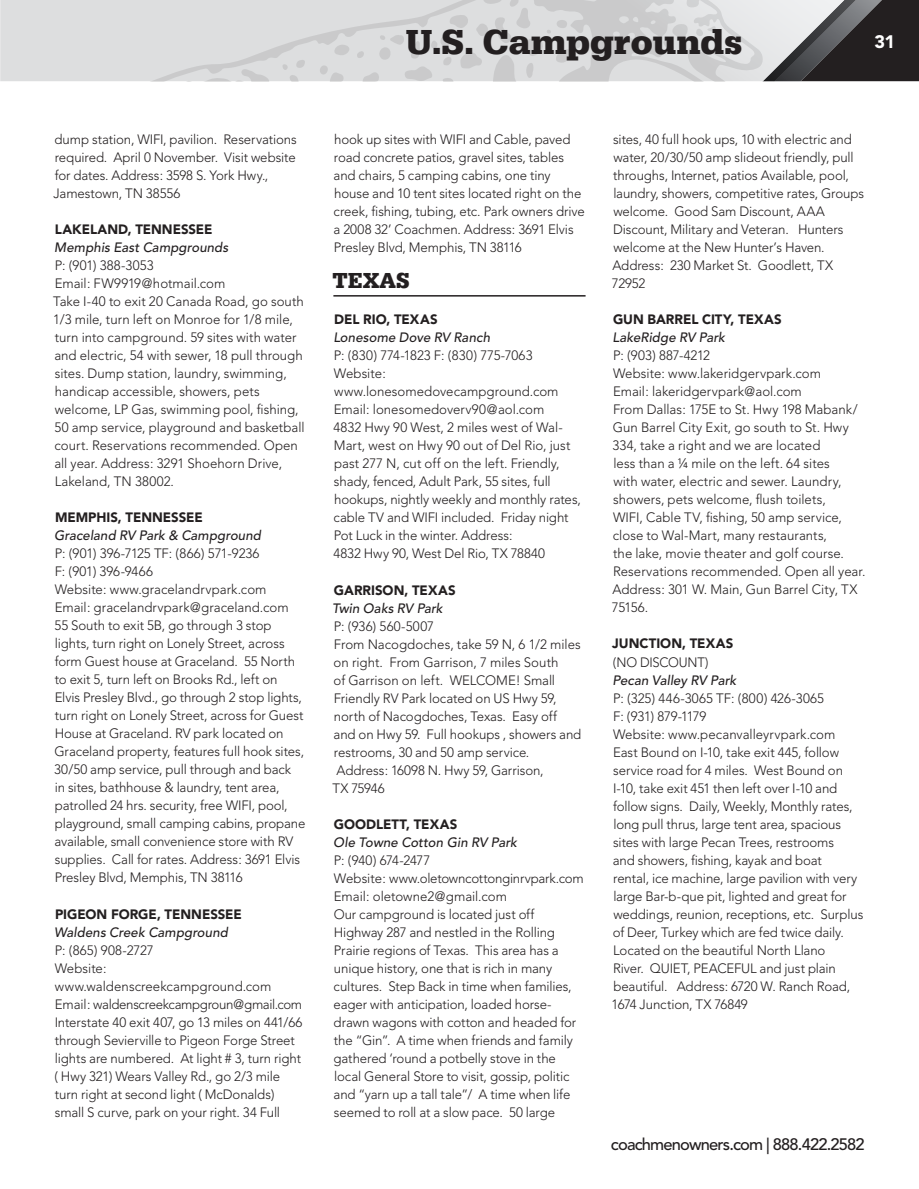
<style>
.page{position:relative;width:919px;height:1189px;background:#fff}
.page>*{position:absolute;margin:0;border:0;box-sizing:border-box;transform-origin:0 0}
.t1{font:700 36px "URW Egyptienne T";color:#231f20}
.t2{font:22.5px "URW Egyptienne T Bold Narr";color:#231f20}
.t3{font:900 18px "Avenir";color:#fff}
.t4{font:500 16.5px "Avenir";letter-spacing:-.05em;color:#231f20}
.t5{font:300 13.5px/18px "Avenir";letter-spacing:-.005em;color:#231f20}
.t6{font:italic 500 13.5px "Avenir";letter-spacing:.005em;color:#231f20}
.t7{font:900 13.5px "Avenir";color:#231f20}
.t8{font:300 13.5px "Avenir";letter-spacing:.02em;color:#231f20}
.t9{font:300 13.5px "Avenir";letter-spacing:-.005em;color:#231f20;scale:.96 1}
</style>
<div class="page">
<div style="left:48px;top:0;width:77px;height:81px;background:#dddedf"></div>
<svg style="left:125px;top:0;width:487px;height:81px;background:#d8d9da"></svg>
<hr style="left:333px;top:295px;width:252px;height:1px;background:#231f20">
<div style="left:0;top:0;width:48px;height:81px;background:#dddedf"></div>
<svg style="left:612px;top:0;width:307px;height:81px;background:#9c9b9d"></svg>
<h1 class="t1" style="left:405px;top:20px;width:338px">U.S. Campgrounds</h1>
<h3 class="t3" style="left:874px;top:31px;width:22px">31</h3>
<p class="t5" style="left:53px;top:131px;width:245px">dump station, WIFI, pavilion. Reservations required. April 0 November. Visit website for dates. Address: 3598 S. York Hwy., Jamestown, TN 38556</p>
<p class="t7" style="left:55px;top:221px;width:159px">LAKELAND, TENNESSEE</p>
<p class="t6" style="left:54px;top:240px;width:176px">Memphis East Campgrounds</p>
<p class="t5" style="left:53px;top:257px;width:253px">P: (901) 388-3053<br>Email: FW9919@hotmail.com<br>Take I-40 to exit 20 Canada Road, go south 1/3 mile, turn left on Monroe for 1/8 mile, turn into campground. 59 sites with water and electric, 54 with sewer, 18 pull through sites. Dump station, laundry, swimming, handicap accessible, showers, pets welcome, LP Gas, swimming pool, fishing, 50 amp service, playground and basketball court. Reservations recommended. Open all year. Address: 3291 Shoehorn Drive, Lakeland, TN 38002.</p>
<p class="t7" style="left:55px;top:509px;width:149px">MEMPHIS, TENNESSEE</p>
<p class="t6" style="left:54px;top:528px;width:208px">Graceland RV Park &amp; Campground</p>
<p class="t5" style="left:54px;top:545px;width:253px">P: (901) 396-7125 TF: (866) 571-9236<br>F: (901) 396-9466<br>Website: www.gracelandrvpark.com<br>Email: gracelandrvpark@graceland.com<br>55 South to exit 5B, go through 3 stop lights, turn right on Lonely Street, across form Guest house at Graceland. 55 North to exit 5, turn left on Brooks Rd., left on Elvis Presley Blvd., go through 2 stop lights, turn right on Lonely Street, across for Guest House at Graceland. RV park located on Graceland property, features full hook sites, 30/50 amp service, pull through and back<br>in sites, bathhouse &amp; laundry, tent area, patrolled 24 hrs. security, free WIFI, pool, playground, small camping cabins, propane available, small convenience store with RV supplies. Call for rates. Address: 3691 Elvis Presley Blvd, Memphis, TN 38116</p>
<p class="t7" style="left:55px;top:905px;width:188px">PIGEON FORGE, TENNESSEE</p>
<p class="t6" style="left:54px;top:924px;width:175px">Waldens Creek Campground</p>
<p class="t5" style="left:55px;top:941px;width:249px">P: (865) 908-2727<br>Website: www.waldenscreekcampground.com Email: waldenscreekcampgroun@gmail.com Interstate 40 exit 407, go 13 miles on 441/66 through Sevierville to Pigeon Forge Street lights are numbered. At light # 3, turn right ( Hwy 321) Wears Valley Rd., go 2/3 mile turn right at second light ( McDonalds) small S curve, park on your right. 34 Full</p>
<p class="t5" style="left:333px;top:131px;width:253px">hook up sites with WIFI and Cable, paved road concrete patios, gravel sites, tables and chairs, 5 camping cabins, one tiny house and 10 tent sites located right on the creek, fishing, tubing, etc. Park owners drive a 2008 32’ Coachmen. Address: 3691 Elvis Presley Blvd, Memphis, TN 38116</p>
<h2 class="t2" style="left:332px;top:267px;width:79px">TEXAS</h2>
<p class="t7" style="left:334px;top:311px;width:105px">DEL RIO, TEXAS</p>
<p class="t6" style="left:333px;top:330px;width:158px">Lonesome Dove RV Ranch</p>
<p class="t5" style="left:333px;top:347px;width:249px">P: (830) 774-1823 F: (830) 775-7063<br>Website: www.lonesomedovecampground.com Email: lonesomedoverv90@aol.com<br>4832 Hwy 90 West, 2 miles west of Wal-Mart, west on Hwy 90 out of Del Rio, just past 277 N, cut off on the left. Friendly, shady, fenced, Adult Park, 55 sites, full hookups, nightly weekly and monthly rates, cable TV and WIFI included. Friday night Pot Luck in the winter. Address:<br>4832 Hwy 90, West Del Rio, TX 78840</p>
<p class="t7" style="left:334px;top:581px;width:123px">GARRISON, TEXAS</p>
<p class="t6" style="left:332px;top:600px;width:112px">Twin Oaks RV Park</p>
<p class="t8" style="left:334px;top:618px;width:102px">P: (936) 560-5007</p>
<p class="t5" style="left:334px;top:635px;width:248px">From Nacogdoches, take 59 N, 6 1/2 miles</p>
<p class="t5" style="left:333px;top:653px;width:226px">on right. From Garrison, 7 miles South</p>
<p class="t5" style="left:333px;top:671px;width:223px">of Garrison on left. WELCOME! Small</p>
<p class="t5" style="left:334px;top:689px;width:224px">Friendly RV Park located on US Hwy 59,</p>
<p class="t5" style="left:334px;top:707px;width:225px">north of Nacogdoches, Texas. Easy off</p>
<p class="t5" style="left:333px;top:725px;width:249px">and on Hwy 59. Full hookups , showers and</p>
<p class="t5" style="left:334px;top:743px;width:197px">restrooms, 30 and 50 amp service.</p>
<p class="t5" style="left:336px;top:761px;width:208px">Address: 16098 N. Hwy 59, Garrison,</p>
<p class="t5" style="left:332px;top:779px;width:54px">TX 75946</p>
<p class="t7" style="left:334px;top:815px;width:125px">GOODLETT, TEXAS</p>
<p class="t6" style="left:333px;top:834px;width:185px">Ole Towne Cotton Gin RV Park</p>
<p class="t5" style="left:333px;top:851px;width:251px">P: (940) 674-2477<br>Website: www.oletowncottonginrvpark.com Email: oletowne2@gmail.com<br>Our campground is located just off Highway 287 and nestled in the Rolling Prairie regions of Texas. This area has a unique history, one that is rich in many cultures. Step Back in time when families, eager with anticipation, loaded horse&shy;drawn wagons with cotton and headed for the “Gin”. A time when friends and family gathered ‘round a potbelly stove in the local General Store to visit, gossip, politic and “yarn up a tall tale”/ A time when life seemed to roll at a slow pace. 50 large</p>
<p class="t5" style="left:611px;top:131px;width:254px">sites, 40 full hook ups, 10 with electric and water, 20/30/50 amp slideout friendly, pull throughs, Internet, patios Available, pool, laundry, showers, competitive rates, Groups welcome. Good Sam Discount, AAA Discount, Military and Veteran. Hunters welcome at the New Hunter’s Haven.<br>Address: 230 Market St. Goodlett, TX 72952</p>
<p class="t7" style="left:613px;top:311px;width:170px">GUN BARREL CITY, TEXAS</p>
<p class="t6" style="left:612px;top:330px;width:114px">LakeRidge RV Park</p>
<p class="t5" style="left:612px;top:347px;width:255px">P: (903) 887-4212<br>Website: www.lakeridgervpark.com<br>Email: lakeridgervpark@aol.com<br>From Dallas: 175E to St. Hwy 198 Mabank/ Gun Barrel City Exit, go south to St. Hwy 334, take a right and we are located<br>less than a ¼ mile on the left. 64 sites<br>with water, electric and sewer. Laundry, showers, pets welcome, flush toilets,<br>WIFI, Cable TV, fishing, 50 amp service, close to Wal-Mart, many restaurants,<br>the lake, movie theater and golf course.<br>Reservations recommended. Open all year.<br>Address: 301 W. Main, Gun Barrel City, TX 75156.</p>
<p class="t7" style="left:612px;top:635px;width:122px">JUNCTION, TEXAS</p>
<p class="t9" style="left:613px;top:654px;width:101px">(NO DISCOUNT)</p>
<p class="t6" style="left:612px;top:672px;width:125px">Pecan Valley RV Park</p>
<p class="t5" style="left:611px;top:689px;width:253px">P: (325) 446-3065 TF: (800) 426-3065<br>F: (931) 879-1179<br>Website: www.pecanvalleyrvpark.com<br>East Bound on I-10, take exit 445, follow service road for 4 miles. West Bound on I-10, take exit 451 then left over I-10 and follow signs. Daily, Weekly, Monthly rates, long pull thrus, large tent area, spacious sites with large Pecan Trees, restrooms<br>and showers, fishing, kayak and boat<br>rental, ice machine, large pavilion with very large Bar-b-que pit, lighted and great for weddings, reunion, receptions, etc. Surplus of Deer, Turkey which are fed twice daily.<br>Located on the beautiful North Llano<br>River. QUIET, PEACEFUL and just plain beautiful. Address: 6720 W. Ranch Road, 1674 Junction, TX 76849</p>
<p class="t4" style="left:610px;top:1134px;width:255px">coachmenowners.com | 888.422.2582</p>
</div>
